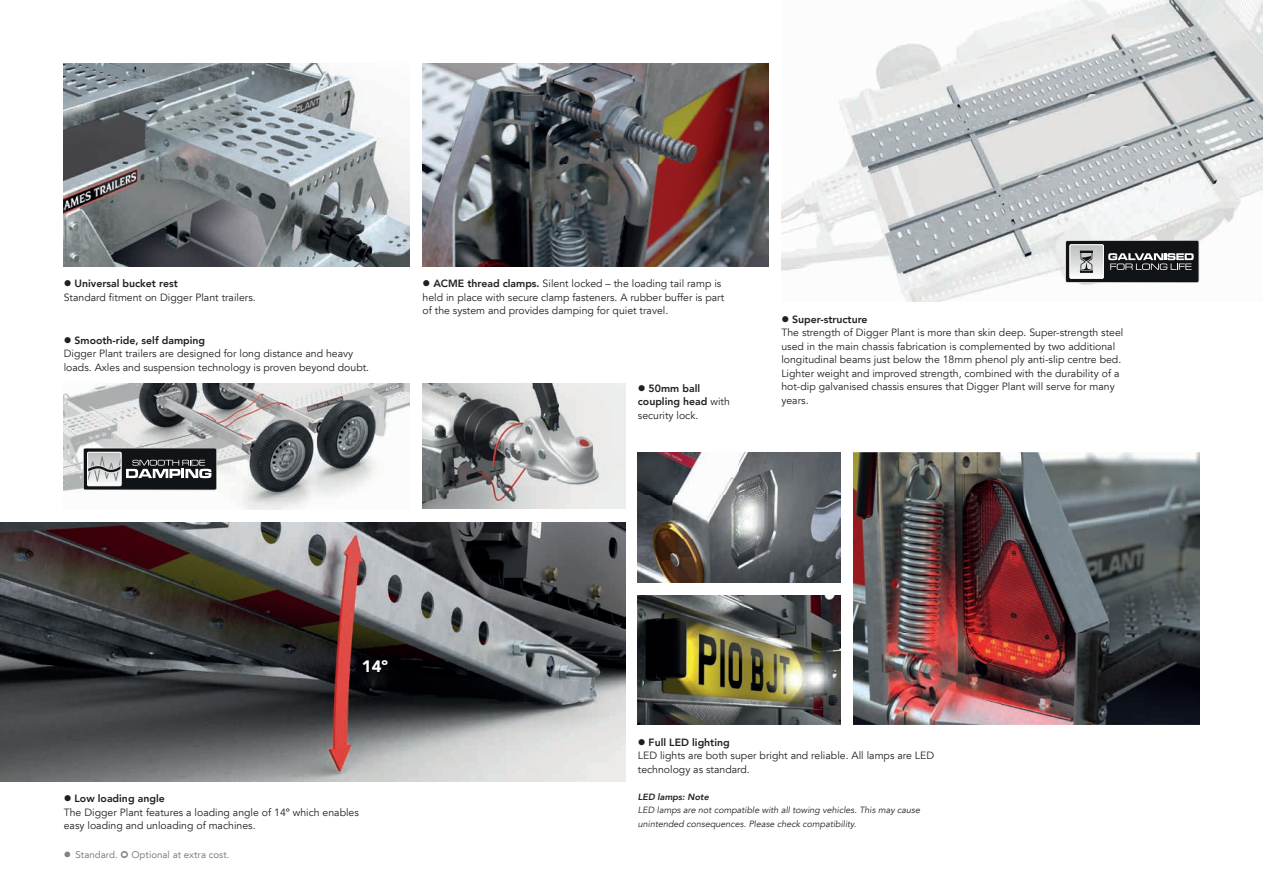
<style>
.page{position:relative;width:1263px;height:893px;background:#fff}
.page>*{position:absolute;margin:0;border:0;box-sizing:border-box;transform-origin:0 0}
.t1{font:900 16.5px "Avenir LT";color:#fff}
.t2{font:10.5px/13.5px "Avenir LT";color:#231f20}
.t3{font:800 10.5px/13.5px "Avenir LT";color:#231f20}
.t4{font:9.75px "Avenir LT";color:#808285}
.t5{font:italic 9px/13.5px "Avenir";color:#231f20}
.t6{font:italic 800 9px "Avenir";color:#231f20}
.s1{font-weight:800}
.s2{font-weight:400}
</style>
<div class="page">
<img style="left:0;top:522px;width:625px;height:259px">
<img style="left:638px;top:453px;width:202px;height:129px">
<img style="left:638px;top:595px;width:202px;height:130px">
<img style="left:853px;top:453px;width:346px;height:272px">
<img style="left:781px;top:0;width:482px;height:302px">
<img style="left:64px;top:384px;width:346px;height:125px">
<img style="left:64px;top:64px;width:346px;height:202px">
<img style="left:423px;top:64px;width:346px;height:202px">
<img style="left:423px;top:384px;width:202px;height:125px">
<svg style="left:1065px;top:240px;width:134px;height:43px;background:#57595a"></svg>
<svg style="left:83px;top:448px;width:134px;height:42px;background:#595b5c"></svg>
<p class="t2" style="left:64px;top:277px;width:194px">● <span class="s1">Universal bucket rest<br></span>Standard fitment on Digger Plant trailers.</p>
<p class="t2" style="left:64px;top:334px;width:307px">● <span class="s1">Smooth-ride, self damping<br></span>Digger Plant trailers are designed for long distance and heavy loads. Axles and suspension technology is proven beyond doubt.</p>
<p class="t2" style="left:423px;top:277px;width:303px">● <span class="s1">ACME thread clamps.</span> Silent locked – the loading tail ramp is held in place with secure clamp fasteners. A rubber buffer is part of the system and provides damping for quiet travel.</p>
<p class="t3" style="left:638px;top:381px;width:93px">● 50mm ball coupling head <span class="s2">with security lock.</span></p>
<p class="t2" style="left:781px;top:313px;width:343px">● <span class="s1">Super-structure<br></span>The strength of Digger Plant is more than skin deep. Super-strength steel used in the main chassis fabrication is complemented by two additional longitudinal beams just below the 18mm phenol ply anti-slip centre bed.<br>Lighter weight and improved strength, combined with the durability of a hot-dip galvanised chassis ensures that Digger Plant will serve for many years.</p>
<h1 class="t1" style="left:362px;top:657px;width:28px">14º</h1>
<p class="t2" style="left:64px;top:792px;width:297px">● <span class="s1">Low loading angle<br></span>The Digger Plant features a loading angle of 14º which enables easy loading and unloading of machines.</p>
<p class="t4" style="left:64px;top:849px;width:56px">● Standard.</p>
<p class="t4" style="left:131px;top:849px;width:100px">Optional at extra cost.</p>
<p class="t2" style="left:638px;top:735px;width:298px">● <span class="s1">Full LED lighting<br></span>LED lights are both super bright and reliable. All lamps are LED technology as standard.</p>
<p class="t6" style="left:638px;top:791px;width:72px">LED lamps: Note</p>
<p class="t5" style="left:638px;top:803px;width:284px">LED lamps are not compatible with all towing vehicles. This may cause unintended consequences. Please check compatibility.</p>
</div>
